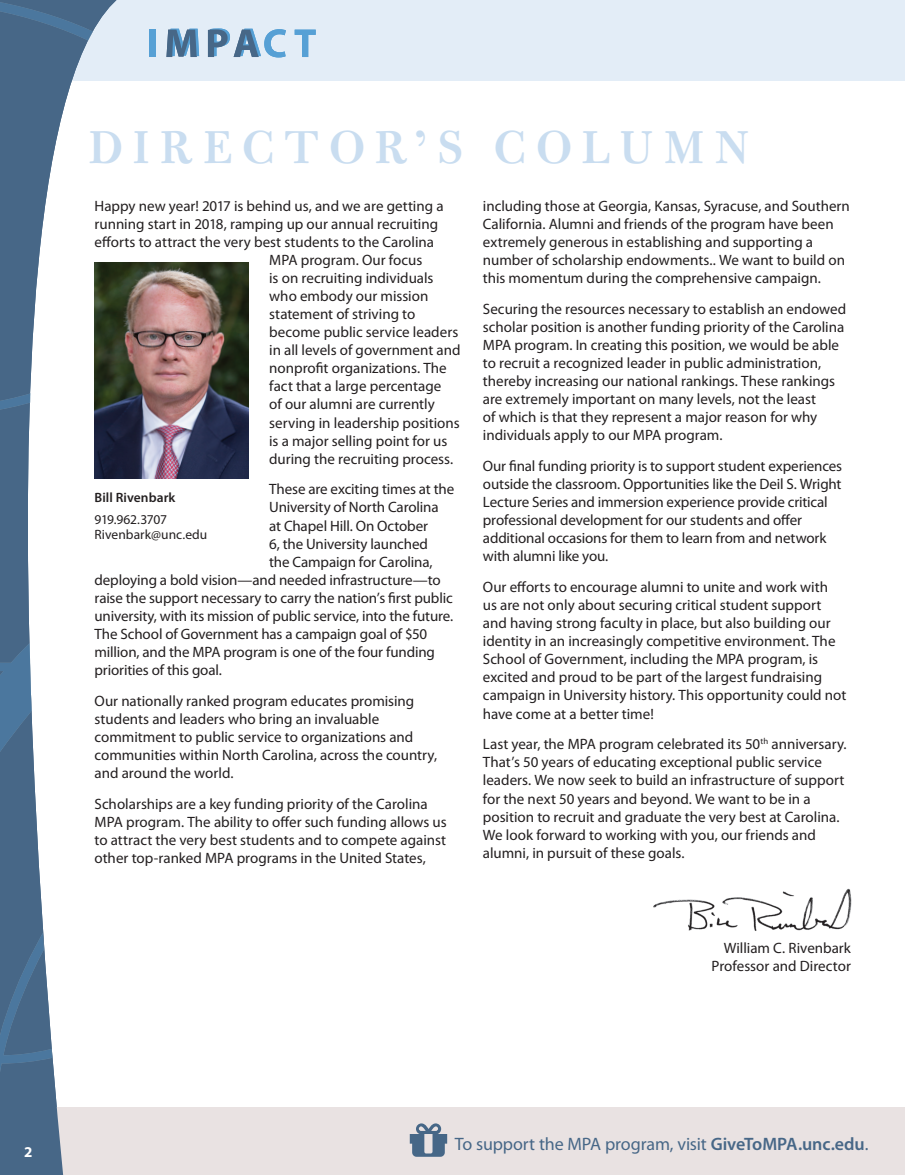
<style>
.page{position:relative;width:905px;height:1175px;background:#fff}
.page>*{position:absolute;margin:0;border:0;box-sizing:border-box;transform-origin:0 0}
.t1{font:600 49.5px "Bulmer MT Std";letter-spacing:.195em;color:#c9ddf0}
.t2{font:18px "Myriad Pro";letter-spacing:-.01em;color:#476787}
.t3{font:15px/18px "Myriad Pro";letter-spacing:-.005em;color:#231f20}
.t4{font:700 15px "Myriad Pro";color:#fff}
.t5{font:13.5px/15px "Myriad Pro";color:#231f20}
.t6{font:600 13.5px "Myriad Pro";letter-spacing:.005em;color:#231f20}
.s1{font-weight:600}
</style>
<div class="page">
<div style="left:0;top:0;width:904px;height:81px;background:#e3edf7"></div>
<div style="left:8px;top:1107px;width:896px;height:67px;background:#e9e2e2"></div>
<img style="left:221px;top:262px;width:28px;height:216px">
<img style="left:653px;top:888px;width:199px;height:43px">
<svg style="left:410px;top:1123px;width:37px;height:33px"></svg>
<svg style="left:221px;top:29px;width:95px;height:28px"></svg>
<svg style="left:0;top:28px;width:221px;height:1146px"></svg>
<svg style="left:0;top:0;width:117px;height:1153px"></svg>
<h1 class="t1" style="left:88px;top:121px;width:662px">DIRECTOR’S COLUMN</h1>
<p class="t3" style="left:94px;top:197px;width:350px">Happy new year! 2017 is behind us, and we are getting a</p>
<p class="t3" style="left:94px;top:215px;width:345px">running start in 2018, ramping up our annual recruiting</p>
<p class="t3" style="left:94px;top:233px;width:341px">efforts to attract the very best students to the Carolina</p>
<p class="t3" style="left:269px;top:251px;width:155px">MPA program. Our focus</p>
<p class="t3" style="left:269px;top:269px;width:166px">is on recruiting individuals</p>
<p class="t3" style="left:269px;top:287px;width:161px">who embody our mission</p>
<p class="t3" style="left:269px;top:305px;width:148px">statement of striving to</p>
<p class="t3" style="left:269px;top:323px;width:190px">become public service leaders</p>
<p class="t3" style="left:269px;top:341px;width:193px">in all levels of government and</p>
<p class="t3" style="left:269px;top:359px;width:179px">nonprofit organizations. The</p>
<p class="t3" style="left:269px;top:377px;width:174px">fact that a large percentage</p>
<p class="t3" style="left:269px;top:395px;width:167px">of our alumni are currently</p>
<p class="t3" style="left:269px;top:413px;width:192px">serving in leadership positions</p>
<p class="t3" style="left:269px;top:431px;width:180px">is a major selling point for us</p>
<p class="t3" style="left:269px;top:449px;width:185px">during the recruiting process.</p>
<p class="t3" style="left:269px;top:480px;width:186px">These are exciting times at the</p>
<p class="t3" style="left:269px;top:498px;width:171px">University of North Carolina</p>
<p class="t3" style="left:269px;top:516px;width:160px">at Chapel Hill. On October</p>
<p class="t3" style="left:269px;top:534px;width:160px">6, the University launched</p>
<p class="t3" style="left:269px;top:552px;width:165px">the Campaign for Carolina,</p>
<p class="t3" style="left:94px;top:570px;width:348px">deploying a bold vision—and needed infrastructure—to</p>
<p class="t3" style="left:94px;top:588px;width:360px">raise the support necessary to carry the nation’s first public</p>
<p class="t3" style="left:94px;top:606px;width:360px">university, with its mission of public service, into the future.</p>
<p class="t3" style="left:94px;top:624px;width:334px">The School of Government has a campaign goal of $50</p>
<p class="t3" style="left:94px;top:642px;width:342px">million, and the MPA program is one of the four funding</p>
<p class="t3" style="left:94px;top:660px;width:129px">priorities of this goal.</p>
<p class="t3" style="left:94px;top:691px;width:344px">Our nationally ranked program educates promising students and leaders who bring an invaluable commitment to public service to organizations and communities within North Carolina, across the country, and around the world.</p>
<p class="t3" style="left:94px;top:794px;width:353px">Scholarships are a key funding priority of the Carolina MPA program. The ability to offer such funding allows us to attract the very best students and to compete against other top-ranked MPA programs in the United States,</p>
<p class="t3" style="left:483px;top:197px;width:368px">including those at Georgia, Kansas, Syracuse, and Southern California. Alumni and friends of the program have been extremely generous in establishing and supporting a number of scholarship endowments.. We want to build on this momentum during the comprehensive campaign.</p>
<p class="t3" style="left:483px;top:300px;width:365px">Securing the resources necessary to establish an endowed scholar position is another funding priority of the Carolina MPA program. In creating this position, we would be able to recruit a recognized leader in public administration, thereby increasing our national rankings. These rankings are extremely important on many levels, not the least<br>of which is that they represent a major reason for why individuals apply to our MPA program.</p>
<p class="t3" style="left:483px;top:457px;width:361px">Our final funding priority is to support student experiences outside the classroom. Opportunities like the Deil S. Wright Lecture Series and immersion experience provide critical professional development for our students and offer additional occasions for them to learn from and network with alumni like you.</p>
<p class="t3" style="left:483px;top:578px;width:365px">Our efforts to encourage alumni to unite and work with<br>us are not only about securing critical student support and having strong faculty in place, but also building our identity in an increasingly competitive environment. The School of Government, including the MPA program, is excited and proud to be part of the largest fundraising campaign in University history. This opportunity could not have come at a better time!</p>
<p class="t3" style="left:483px;top:735px;width:365px">Last year, the MPA program celebrated its 50<sup>th</sup> anniversary.<br>That’s 50 years of educating exceptional public service leaders. We now seek to build an infrastructure of support for the next 50 years and beyond. We want to be in a position to recruit and graduate the very best at Carolina.<br>We look forward to working with you, our friends and alumni, in pursuit of these goals.</p>
<p class="t6" style="left:94px;top:489px;width:82px">Bill Rivenbark</p>
<p class="t5" style="left:94px;top:511px;width:114px">919.962.3707<br>Rivenbark@unc.edu</p>
<p class="t3" style="left:711px;top:939px;width:141px;text-align:right">William C. Rivenbark<br>Professor and Director</p>
<p class="t4" style="left:24px;top:1141px;width:10px">2</p>
<p class="t2" style="left:455px;top:1132px;width:415px">To support the MPA program, visit <span class="s1">GiveToMPA.unc.edu</span>.</p>
</div>
